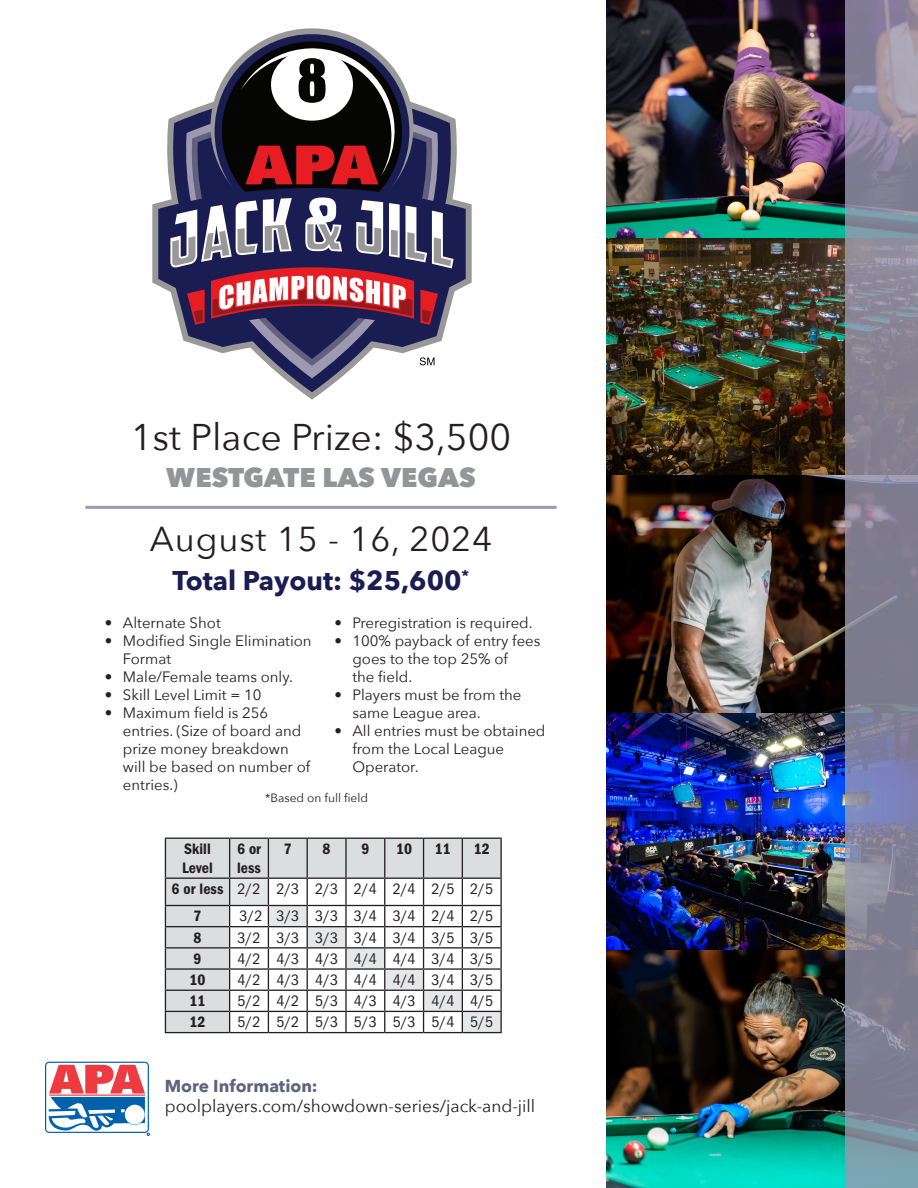
<style>
.page{position:relative;width:918px;height:1188px;background:#fff}
.page>*{position:absolute;margin:0;border:0;box-sizing:border-box;transform-origin:0 0}
.t1{font:37.2px "Avenir Next";color:#231f20}
.t2{font:34.5px "Avenir Next";letter-spacing:.025em;color:#231f20}
.t3{font:700 27px "Avenir Next";color:#191d52}
.t4{font:800 27px "Avenir Next";color:#939598}
.t5{font:17.25px "Avenir Next";color:#231f20}
.t6{font:700 17.25px "Avenir Next";color:#60617e}
.t7{font:condensed 15.6px "ITC Franklin Gothic Std";color:#231f20}
.t8{font:15.6px/18.8px "ITC Franklin Gothic Std Dm Cd";color:#231f20}
.t9{font:15px/18px "Avenir Next";color:#231f20}
.t10{font:12px "Avenir Next";color:#231f20}
.s1{font-family:"ITC Franklin Gothic Std Dm Cd";font-stretch:normal}
</style>
<div class="page">
<div style="left:166px;top:839px;width:334px;height:193px;background:#dcdddf"></div>
<hr style="left:165px;top:838px;width:65px;height:1px;background:#231f20">
<hr style="left:165px;top:839px;width:1px;height:39px;background:#231f20">
<hr style="left:230px;top:838px;width:38px;height:1px;background:#231f20">
<hr style="left:229px;top:839px;width:1px;height:39px;background:#231f20">
<hr style="left:268px;top:838px;width:39px;height:1px;background:#231f20">
<hr style="left:268px;top:839px;width:1px;height:39px;background:#231f20">
<hr style="left:307px;top:838px;width:39px;height:1px;background:#231f20">
<hr style="left:307px;top:839px;width:1px;height:39px;background:#231f20">
<hr style="left:346px;top:838px;width:39px;height:1px;background:#231f20">
<hr style="left:345px;top:839px;width:2px;height:39px;background:#231f20">
<hr style="left:385px;top:838px;width:39px;height:1px;background:#231f20">
<hr style="left:384px;top:839px;width:1px;height:39px;background:#231f20">
<hr style="left:424px;top:838px;width:38px;height:1px;background:#231f20">
<hr style="left:423px;top:839px;width:1px;height:39px;background:#231f20">
<hr style="left:462px;top:838px;width:40px;height:1px;background:#231f20">
<hr style="left:462px;top:839px;width:1px;height:39px;background:#231f20">
<hr style="left:500px;top:839px;width:2px;height:39px;background:#231f20">
<hr style="left:165px;top:878px;width:65px;height:1px;background:#231f20">
<hr style="left:165px;top:905px;width:65px;height:1px;background:#231f20">
<hr style="left:165px;top:926px;width:65px;height:1px;background:#231f20">
<hr style="left:165px;top:947px;width:65px;height:2px;background:#231f20">
<hr style="left:165px;top:968px;width:65px;height:2px;background:#231f20">
<hr style="left:165px;top:990px;width:65px;height:1px;background:#231f20">
<hr style="left:165px;top:1011px;width:65px;height:1px;background:#231f20">
<svg style="left:165px;top:879px;width:1px;height:153px"></svg>
<svg style="left:229px;top:878px;width:273px;height:154px"></svg>
<hr style="left:500px;top:1012px;width:2px;height:20px;background:#231f20">
<hr style="left:165px;top:1032px;width:65px;height:1px;background:#231f20">
<hr style="left:230px;top:1032px;width:38px;height:1px;background:#231f20">
<hr style="left:268px;top:1032px;width:39px;height:1px;background:#231f20">
<hr style="left:307px;top:1032px;width:39px;height:1px;background:#231f20">
<hr style="left:346px;top:1032px;width:39px;height:1px;background:#231f20">
<hr style="left:385px;top:1032px;width:39px;height:1px;background:#231f20">
<hr style="left:424px;top:1032px;width:38px;height:1px;background:#231f20">
<hr style="left:462px;top:1032px;width:40px;height:1px;background:#231f20">
<svg style="left:152px;top:203px;width:320px;height:197px"></svg>
<svg style="left:167px;top:347px;width:290px;height:45px"></svg>
<svg style="left:180px;top:347px;width:264px;height:31px"></svg>
<svg style="left:190px;top:347px;width:244px;height:19px"></svg>
<svg style="left:196px;top:347px;width:232px;height:12px"></svg>
<svg style="left:158px;top:29px;width:308px;height:318px"></svg>
<svg style="left:420px;top:357px;width:15px;height:8px"></svg>
<img style="left:606px;top:0;width:240px;height:1188px">
<svg style="left:45px;top:1062px;width:105px;height:74px"></svg>
<svg style="left:846px;top:0;width:72px;height:1188px;background:#858499"></svg>
<hr style="left:85px;top:506px;width:472px;height:3px;background:#9b99b1">
<h1 class="t1" style="left:131px;top:412px;width:382px">1st Place Prize: $3,500</h1>
<h3 class="t4" style="left:166px;top:460px;width:311px">WESTGATE LAS VEGAS</h3>
<h2 class="t2" style="left:150px;top:516px;width:344px">August 15 - 16, 2024</h2>
<h3 class="t3" style="left:173px;top:563px;width:298px">Total Payout: $25,600<sup>*</sup></h3>
<p class="t9" style="left:334px;top:615px;width:200px">• Preregistration is required.</p>
<p class="t9" style="left:352px;top:633px;width:190px;text-indent:-18px">• 100% payback of entry fees goes to the top 25% of<br>the field.</p>
<p class="t9" style="left:352px;top:687px;width:171px;text-indent:-18px">• Players must be from the same League area.</p>
<p class="t9" style="left:352px;top:723px;width:195px;text-indent:-18px">• All entries must be obtained from the Local League<br>Operator.</p>
<p class="t9" style="left:105px;top:615px;width:117px">• Alternate Shot</p>
<p class="t9" style="left:123px;top:633px;width:190px;text-indent:-18px">• Modified Single Elimination<br>Format</p>
<p class="t9" style="left:105px;top:669px;width:190px">• Male/Female teams only.</p>
<p class="t9" style="left:105px;top:687px;width:158px">• Skill Level Limit = 10</p>
<p class="t9" style="left:123px;top:705px;width:189px;text-indent:-18px">• Maximum field is 256 entries. (Size of board and prize money breakdown will be based on number of entries.)</p>
<p class="t10" style="left:265px;top:790px;width:105px">*Based on full field</p>
<p class="t8" style="left:182px;top:840px;width:32px">Skill<br>Level</p>
<p class="t8" style="left:237px;top:840px;width:26px">6 or less</p>
<p class="t8" style="left:284px;top:840px;width:10px">7</p>
<p class="t8" style="left:323px;top:840px;width:10px">8</p>
<p class="t8" style="left:361px;top:840px;width:10px">9</p>
<p class="t8" style="left:396px;top:840px;width:18px">10</p>
<p class="t8" style="left:435px;top:840px;width:18px">11</p>
<p class="t8" style="left:474px;top:840px;width:18px">12</p>
<p class="t7" style="left:172px;top:880px;width:323px"><span class="s1">6 or less</span> 2/2 2/3 2/3 2/4 2/4 2/5 2/5</p>
<p class="t8" style="left:194px;top:907px;width:10px">7</p>
<p class="t7" style="left:240px;top:908px;width:255px">3/2 3/3 3/3 3/4 3/4 2/4 2/5</p>
<p class="t8" style="left:194px;top:928px;width:10px">8</p>
<p class="t7" style="left:238px;top:929px;width:257px">3/2 3/3 3/3 3/4 3/4 3/5 3/5</p>
<p class="t8" style="left:194px;top:949px;width:10px">9</p>
<p class="t7" style="left:238px;top:950px;width:257px">4/2 4/3 4/3 4/4 4/4 3/4 3/5</p>
<p class="t8" style="left:190px;top:971px;width:18px">10</p>
<p class="t7" style="left:238px;top:971px;width:257px">4/2 4/3 4/3 4/4 4/4 3/4 3/5</p>
<p class="t8" style="left:190px;top:992px;width:18px">11</p>
<p class="t7" style="left:238px;top:992px;width:257px">5/2 4/2 5/3 4/3 4/3 4/4 4/5</p>
<p class="t8" style="left:190px;top:1013px;width:18px">12</p>
<p class="t7" style="left:238px;top:1013px;width:257px">5/2 5/2 5/3 5/3 5/3 5/4 5/5</p>
<p class="t6" style="left:165px;top:1075px;width:154px">More Information:</p>
<p class="t5" style="left:165px;top:1095px;width:372px">poolplayers.com/showdown-series/jack-and-jill</p>
</div>
